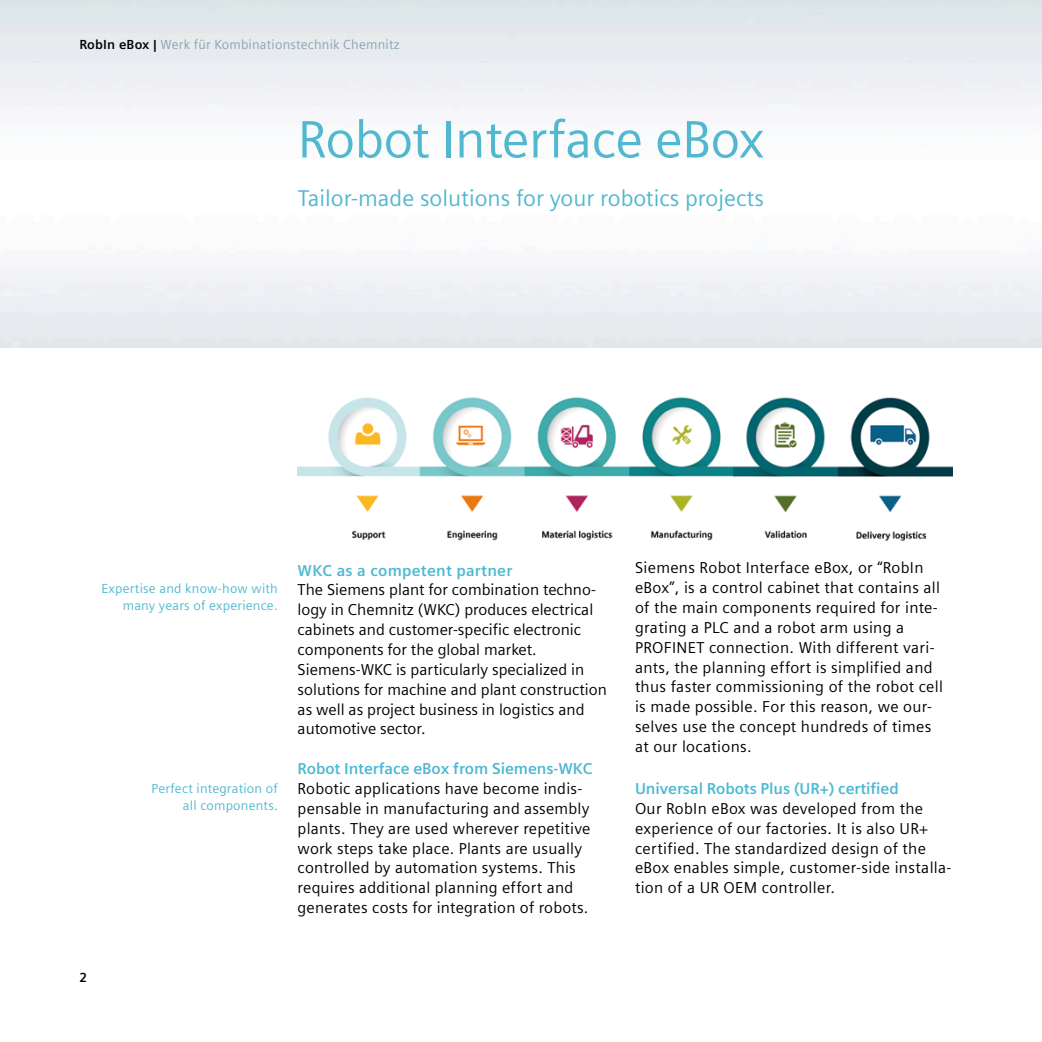
<style>
.page{position:relative;width:1042px;height:1042px;background:#fff}
.page>*{position:absolute;margin:0;border:0;box-sizing:border-box;transform-origin:0 0}
.t1{font:52.5px "Siemens Sans Global";letter-spacing:-.01em;color:#51b8cf}
.t2{font:22.75px "Siemens Sans Global";color:#51b8cf}
.t3{font:15.75px/19.8px "Siemens Sans Global";letter-spacing:.015em;color:#000}
.t4{font:700 15.75px "Siemens Sans Global";letter-spacing:-.005em;color:#4db8d3}
.t5{font:700 15.75px "Siemens Sans Global";letter-spacing:.015em;color:#4db8d3}
.t6{font:13.12px/17.2px "Siemens Sans Global";letter-spacing:.015em;color:#51b8cf;text-align:right}
.t7{font:13.12px "Siemens Sans Global";letter-spacing:.015em;color:#8ca3af}
.t8{font:700 13.12px "Siemens Sans Global";color:#000}
.s1{font-weight:700;color:#000}
</style>
<div class="page">
<img style="left:298px;top:397px;width:654px;height:145px">
<p class="t7" style="left:79px;top:35px;width:322px"><span class="s1">RobIn eBox |</span> Werk für Kombinationstechnik Chemnitz</p>
<h1 class="t1" style="left:298px;top:101px;width:468px">Robot Interface eBox</h1>
<h2 class="t2" style="left:298px;top:181px;width:468px">Tailor-made solutions for your robotics projects</h2>
<p class="t6" style="left:101px;top:580px;width:178px">Expertise and know-how with many years of experience.</p>
<p class="t6" style="left:152px;top:780px;width:128px">Perfect integration of all components.</p>
<p class="t5" style="left:298px;top:561px;width:216px">WKC as a competent partner</p>
<p class="t3" style="left:298px;top:581px;width:311px">The Siemens plant for combination techno&shy;logy in Chemnitz (WKC) produces electrical cabinets and customer-specific electronic components for the global market.<br>Siemens-WKC is particularly specialized in solutions for machine and plant construction as well as project business in logistics and automotive sector.</p>
<p class="t4" style="left:298px;top:759px;width:296px">Robot Interface eBox from Siemens-WKC</p>
<p class="t3" style="left:298px;top:779px;width:294px">Robotic applications have become indis&shy;pensable in manufacturing and assembly plants. They are used wherever repetitive work steps take place. Plants are usually controlled by automation systems. This requires additional planning effort and generates costs for integration of robots.</p>
<p class="t8" style="left:79px;top:970px;width:9px">2</p>
<p class="t3" style="left:635px;top:558px;width:310px">Siemens Robot Interface eBox, or “RobIn eBox”, is a control cabinet that contains all of the main components required for inte&shy;grating a PLC and a robot arm using a PROFINET connection. With different vari&shy;ants, the planning effort is simplified and thus faster commissioning of the robot cell is made possible. For this reason, we our&shy;selves use the concept hundreds of times at our locations.</p>
<p class="t4" style="left:635px;top:779px;width:265px">Universal Robots Plus (UR+) certified</p>
<p class="t3" style="left:635px;top:799px;width:318px">Our RobIn eBox was developed from the experience of our factories. It is also UR+ certified. The standardized design of the eBox enables simple, customer-side installa&shy;tion of a UR OEM controller.</p>
</div>
